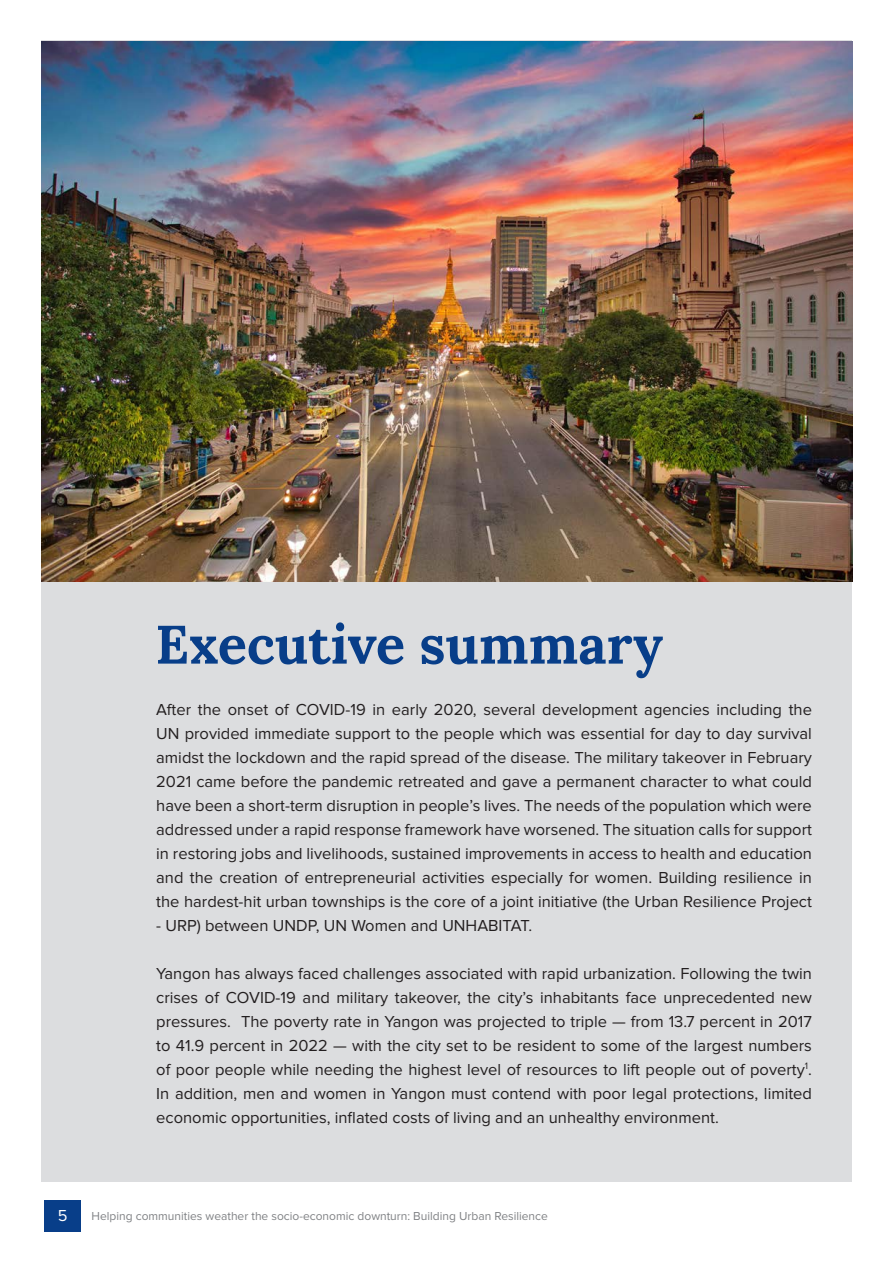
<style>
.page{position:relative;width:893px;height:1263px;background:#fff}
.page>*{position:absolute;margin:0;border:0;box-sizing:border-box;transform-origin:0 0}
.Chapter_sutitle1{font:700 54px "Lora";color:#083e89}
.Body_Text{font:16.5px/24px "Proxima Nova";color:#231f20;text-align:justify}
.t1{font:16.5px "Proxima Nova";color:#fff}
.t2{font:12px "Proxima Nova";color:#808285}
</style>
<div class="page">
<div style="left:41px;top:40px;width:810px;height:1142px;background:#dcdddf"></div>
<img style="left:41px;top:41px;width:811px;height:540px">
<div style="left:44px;top:1199px;width:37px;height:32px;background:#083e89"></div>
<p class="Chapter_sutitle1" style="left:155px;top:609px;width:509px">Executive summary</p>
<p class="Body_Text" style="left:156px;top:698px;width:657px">After the onset of COVID-19 in early 2020, several development agencies including the UN provided immediate support to the people which was essential for day to day survival amidst the lockdown and the rapid spread of the disease. The military takeover in February 2021 came before the pandemic retreated and gave a permanent character to what could have been a short-term disruption in people’s lives. The needs of the population which were addressed under a rapid response framework have worsened. The situation calls for support in restoring jobs and livelihoods, sustained improvements in access to health and education and the creation of entrepreneurial activities especially for women. Building resilience in the hardest-hit urban townships is the core of a joint initiative (the Urban Resilience Project</p>
<p class="Body_Text" style="left:156px;top:914px;width:377px">- URP) between UNDP, UN Women and UNHABITAT.</p>
<p class="Body_Text" style="left:156px;top:962px;width:657px">Yangon has always faced challenges associated with rapid urbanization. Following the twin crises of COVID-19 and military takeover, the city’s inhabitants face unprecedented new pressures. The poverty rate in Yangon was projected to triple — from 13.7 percent in 2017 to 41.9 percent in 2022 — with the city set to be resident to some of the largest numbers of poor people while needing the highest level of resources to lift people out of poverty<sup>1</sup>.<br>In addition, men and women in Yangon must contend with poor legal protections, limited economic opportunities, inflated costs of living and an unhealthy environment.</p>
<p class="t1" style="left:58px;top:1208px;width:11px">5</p>
<p class="t2" style="left:92px;top:1210px;width:458px">Helping communities weather the socio-economic downturn: Building Urban Resilience</p>
</div>
